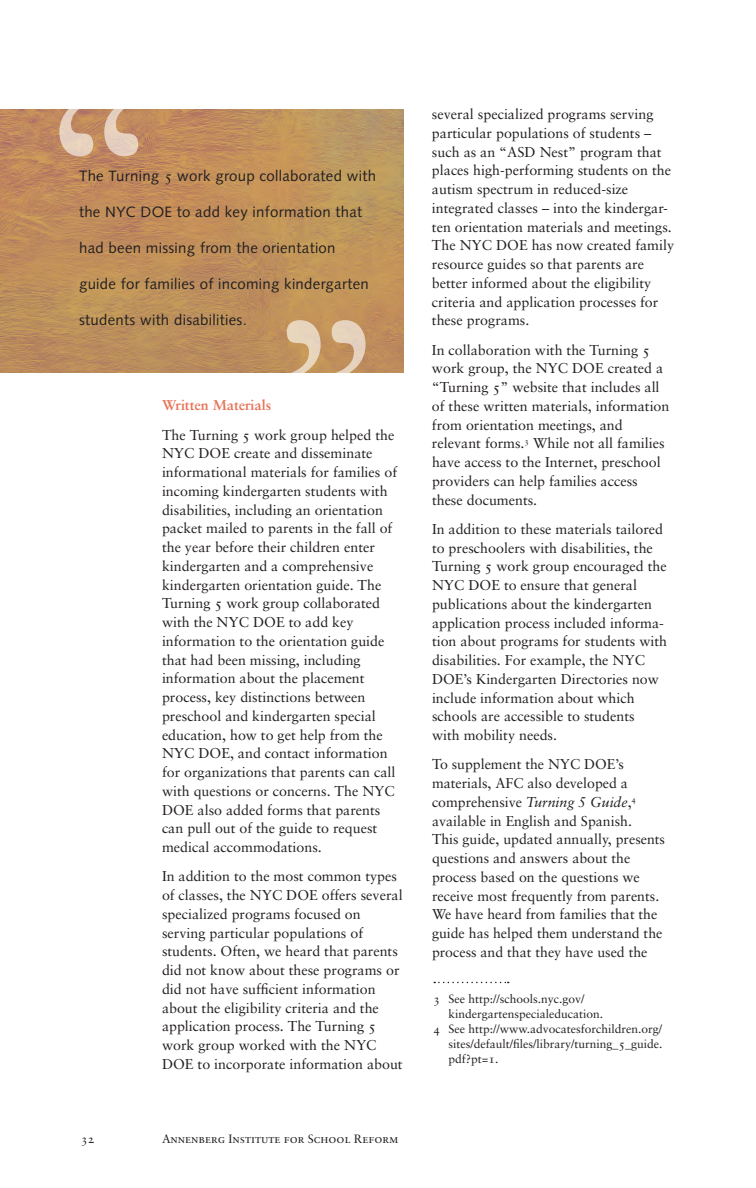
<style>
.page{position:relative;width:756px;height:1188px;background:#fff}
.page>*{position:absolute;margin:0;border:0;box-sizing:border-box;transform-origin:0 0}
.t1{font:220.35px "Sabon";color:#fff}
.t2{font:15px "Syntax";letter-spacing:.02em;color:#231f20}
.t3{font:14.25px/18.8px "Sabon";color:#231f20}
.t4{font:12px "Sabon";color:#231f20}
.t5{font:12px "Sabon Roman SC";color:#231f20}
.s1{font-family:"Sabon Roman SC"}
.s2{font-weight:700;color:#e77256}
.s3{font-style:italic}
</style>
<div class="page">
<svg style="left:434px;top:982px;width:75px;height:1px"></svg>
<img style="left:0;top:109px;width:404px;height:263px">
<h1 class="t1" style="left:38px;top:43px;width:124px">“</h1>
<p class="t2" style="left:79px;top:167px;width:298px">The Turning <span class="s1">5</span> work group collaborated with</p>
<p class="t2" style="left:79px;top:203px;width:285px">the NYC DOE to add key information that</p>
<p class="t2" style="left:79px;top:239px;width:258px">had been missing from the orientation</p>
<p class="t2" style="left:79px;top:275px;width:291px">guide for families of incoming kindergarten</p>
<p class="t2" style="left:79px;top:311px;width:169px">students with disabilities.</p>
<h1 class="t1" style="left:387px;top:433px;width:124px;rotate:-180deg">“</h1>
<p class="t3" style="left:162px;top:391px;width:234px;line-height:29.2px"><span class="s2">Written Materials<br></span>The Turning <span class="s1">5</span> work group helped the</p>
<p class="t3" style="left:162px;top:444px;width:237px">NYC DOE create and disseminate informational materials for families of incoming kindergarten students with disabilities, including an orientation packet mailed to parents in the fall of the year before their children enter kindergarten and a comprehensive kindergarten orientation guide. The Turning <span class="s1">5</span> work group collaborated with the NYC DOE to add key information to the orientation guide that had been missing, including information about the placement process, key distinctions between preschool and kindergarten special education, how to get help from the NYC DOE, and contact information for organizations that parents can call with questions or concerns. The NYC DOE also added forms that parents can pull out of the guide to request medical accommodations.</p>
<p class="t3" style="left:162px;top:867px;width:242px">In addition to the most common types of classes, the NYC DOE offers several specialized programs focused on serving particular populations of students. Often, we heard that parents did not know about these programs or did not have sufficient information about the eligibility criteria and the application process. The Turning <span class="s1">5 </span>work group worked with the NYC DOE to incorporate information about</p>
<p class="t5" style="left:81px;top:1132px;width:15px">32</p>
<p class="t5" style="left:162px;top:1132px;width:238px">Annenberg Institute for School Reform</p>
<p class="t3" style="left:432px;top:105px;width:244px">several specialized programs serving particular populations of students – such as an “ASD Nest” program that places high-performing students on the autism spectrum in reduced-size integrated classes – into the kindergar&shy;ten orientation materials and meetings.<br>The NYC DOE has now created family resource guides so that parents are better informed about the eligibility criteria and application processes for these programs.</p>
<p class="t3" style="left:432px;top:340px;width:239px">In collaboration with the Turning <span class="s1">5 </span>work group, the NYC DOE created a “Turning <span class="s1">5</span>” website that includes all of these written materials, information from orientation meetings, and relevant forms.<sup>3</sup> While not all families have access to the Internet, preschool providers can help families access these documents.</p>
<p class="t3" style="left:432px;top:519px;width:237px">In addition to these materials tailored to preschoolers with disabilities, the Turning <span class="s1">5</span> work group encouraged the NYC DOE to ensure that general publications about the kindergarten application process included informa&shy;tion about programs for students with disabilities. For example, the NYC DOE’s Kindergarten Directories now include information about which schools are accessible to students<br>with mobility needs.</p>
<p class="t3" style="left:432px;top:755px;width:235px">To supplement the NYC DOE’s materials, AFC also developed a comprehensive <span class="s3">Turning 5 Guide</span>,<sup>4 </sup>available in English and Spanish.<br>This guide, updated annually, presents questions and answers about the process based on the questions we receive most frequently from parents.<br>We have heard from families that the guide has helped them understand the process and that they have used the</p>
<p class="t4" style="left:434px;top:992px;width:153px"><span class="s1">3</span> See http://schools.nyc.gov/</p>
<p class="t4" style="left:448px;top:1007px;width:156px">kindergartenspecialeducation.</p>
<p class="t4" style="left:434px;top:1022px;width:230px"><span class="s1">4</span> See http://www.advocatesforchildren.org/</p>
<p class="t4" style="left:448px;top:1037px;width:216px">sites/default/files/library/turning_<span class="s1">5</span>_guide.</p>
<p class="t4" style="left:448px;top:1052px;width:52px">pdf?pt=<span class="s1">1</span>.</p>
</div>
